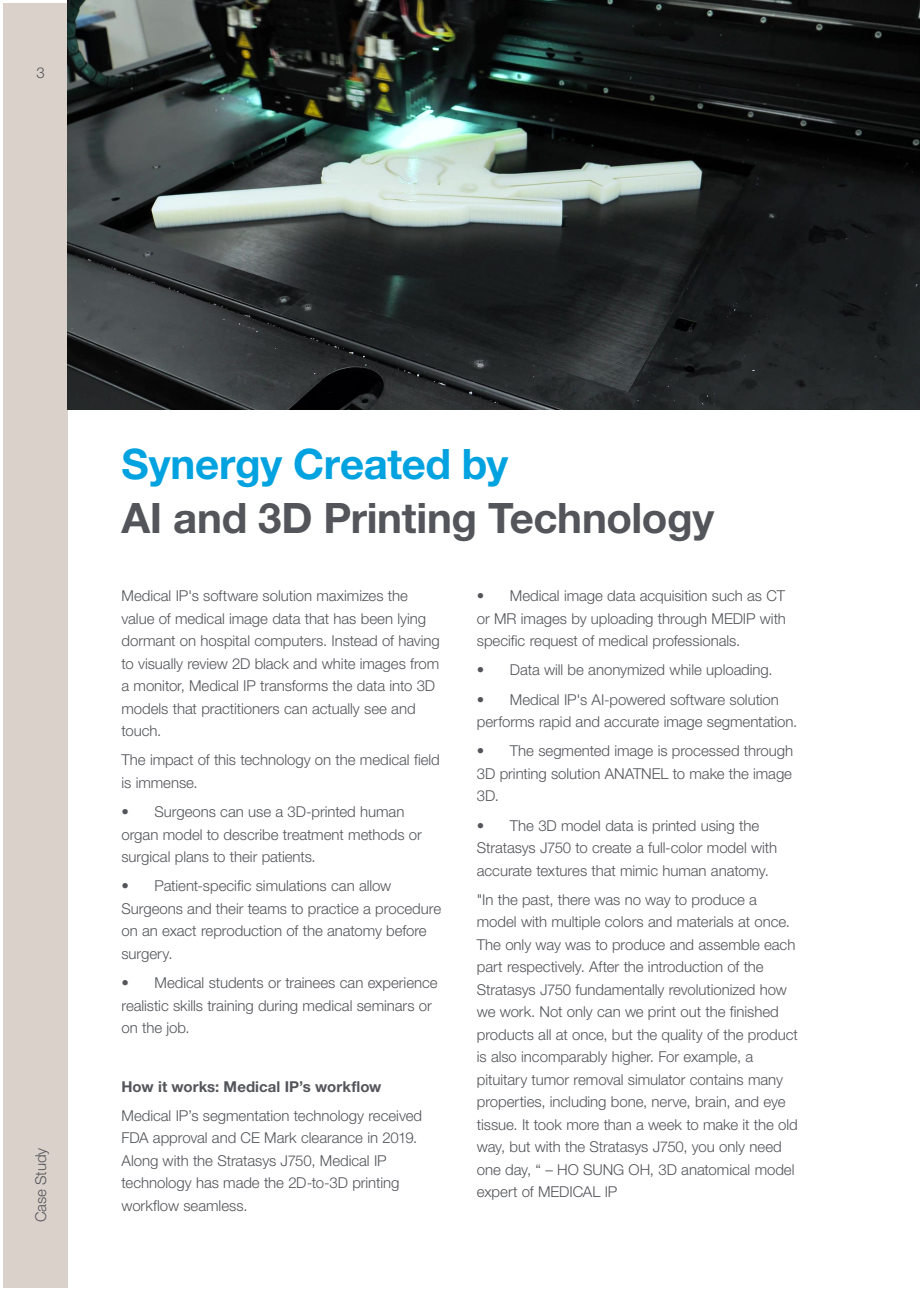
<style>
.page{position:relative;width:920px;height:1290px;background:#fff}
.page>*{position:absolute;margin:0;border:0;box-sizing:border-box;transform-origin:0 0}
.t1{font:700 42px "Helvetica Neue LT Std";letter-spacing:-.01em;color:#54555a}
.t2{font:700 42px "Helvetica Neue LT Std";letter-spacing:-.01em;color:#00a2df}
.t3{font:300 15px/22.5px "Helvetica Neue LT Std";letter-spacing:-.005em;color:#54555a}
.t4{font:700 15px "Helvetica Neue LT Std";color:#54555a}
.t5{font:300 15px "Helvetica Neue LT Std";color:#fff}
.s1{color:#54555a}
</style>
<div class="page">
<div style="left:3px;top:3px;width:64px;height:1284px;background:#dad1cb"></div>
<img style="left:67px;top:0;width:853px;height:409px">
<p class="t5" style="left:14px;top:64px;width:33px">3 <span class="s1">3</span></p>
<p class="t3" style="left:29px;top:1222px;width:76px;rotate:-90deg">Case Study</p>
<h1 class="t2" style="left:122px;top:438px;width:388px">Synergy Created by</h1>
<h1 class="t1" style="left:122px;top:492px;width:594px">AI and 3D Printing Technology</h1>
<p class="t3" style="left:122px;top:584px;width:320px">Medical IP's software solution maximizes the value of medical image data that has been lying dormant on hospital computers. Instead of having to visually review 2D black and white images from a monitor, Medical IP transforms the data into 3D models that practitioners can actually see and touch.</p>
<p class="t3" style="left:122px;top:748px;width:320px">The impact of this technology on the medical field is immense.</p>
<p class="t3" style="left:122px;top:800px;width:302px">• Surgeons can use a 3D-printed human organ model to describe treatment methods or surgical plans to their patients.</p>
<p class="t3" style="left:122px;top:874px;width:321px">• Patient-specific simulations can allow Surgeons and their teams to practice a procedure on an exact reproduction of the anatomy before surgery.</p>
<p class="t3" style="left:122px;top:971px;width:318px">• Medical students or trainees can experience realistic skills training during medical seminars or on the job.</p>
<p class="t4" style="left:122px;top:1077px;width:261px">How it works: Medical IP’s workflow</p>
<p class="t3" style="left:122px;top:1104px;width:302px">Medical IP’s segmentation technology received FDA approval and CE Mark clearance in 2019.<br>Along with the Stratasys J750, Medical IP technology has made the 2D-to-3D printing workflow seamless.</p>
<p class="t3" style="left:477px;top:584px;width:311px;text-align:justify">• Medical image data acquisition such as CT or MR images by uploading through MEDIP with specific request of medical professionals.</p>
<p class="t3" style="left:477px;top:658px;width:297px">• Data will be anonymized while uploading.</p>
<p class="t3" style="left:477px;top:688px;width:322px">• Medical IP's AI-powered software solution performs rapid and accurate image segmentation.</p>
<p class="t3" style="left:477px;top:739px;width:318px;text-align:justify">• The segmented image is processed through 3D printing solution ANATNEL to make the image 3D.</p>
<p class="t3" style="left:477px;top:814px;width:302px">• The 3D model data is printed using the<br>Stratasys J750 to create a full-color model with accurate textures that mimic human anatomy.</p>
<p class="t3" style="left:477px;top:888px;width:322px">"In the past, there was no way to produce a model with multiple colors and materials at once.<br>The only way was to produce and assemble each part respectively. After the introduction of the Stratasys J750 fundamentally revolutionized how we work. Not only can we print out the finished products all at once, but the quality of the product is also incomparably higher. For example, a pituitary tumor removal simulator contains many properties, including bone, nerve, brain, and eye tissue. It took more than a week to make it the old way, but with the Stratasys J750, you only need one day, “ – HO SUNG OH, 3D anatomical model expert of MEDICAL IP</p>
</div>
